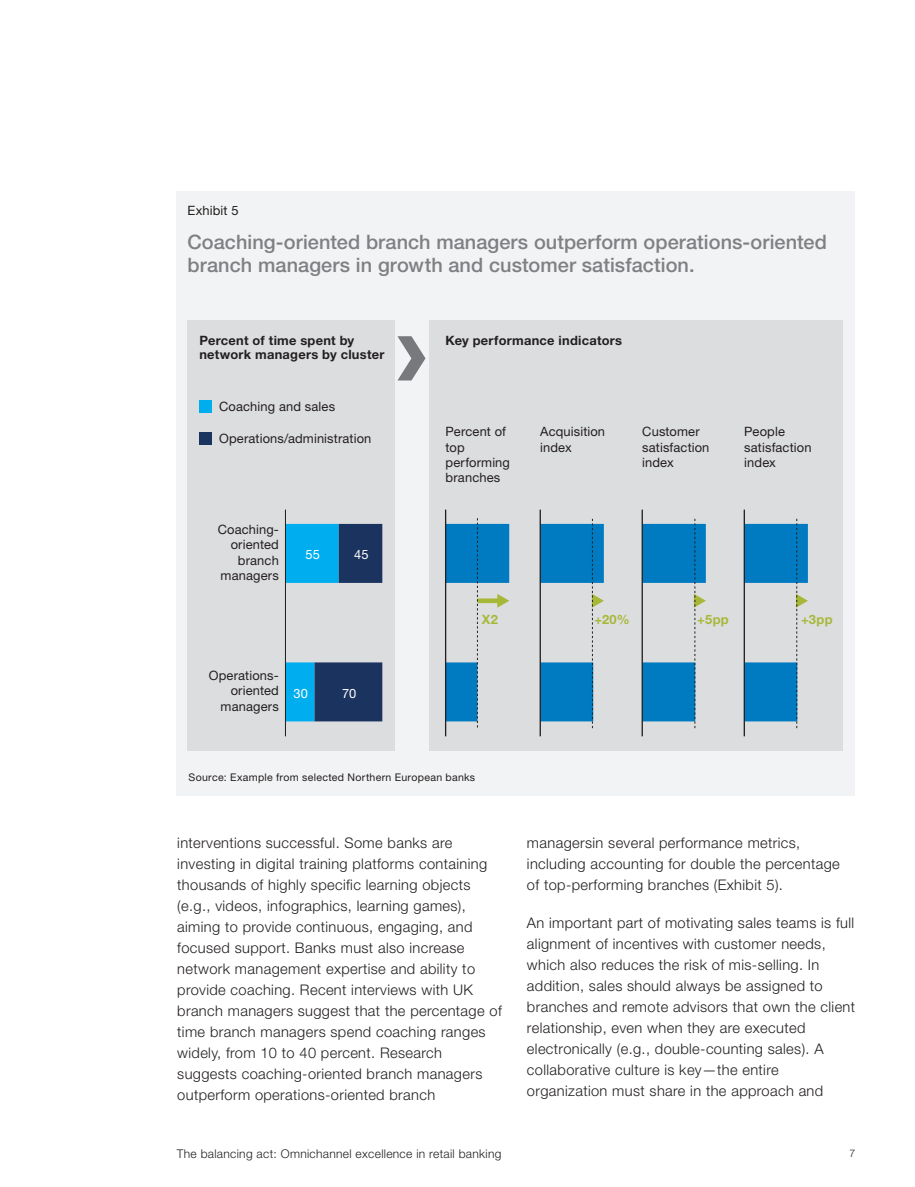
<style>
.page{position:relative;width:915px;height:1187px;background:#fff}
.page>*{position:absolute;margin:0;border:0;box-sizing:border-box;transform-origin:0 0}
.t1{font:500 19.95px/22.2px "Helvetica Neue LT Std";letter-spacing:.005em;color:#7e8083}
.t2{font:300 14.7px/21px "Helvetica Neue LT Std";letter-spacing:.025em;color:#231f20}
.t3{font:12.9px/15.1px "Helvetica Neue LT Std";letter-spacing:.01em;color:#231f20}
.t4{font:700 12.9px/14.1px "Helvetica Neue LT Std";letter-spacing:.02em;color:#231f20}
.t5{font:700 12.9px "Helvetica Neue LT Std";letter-spacing:.035em;color:#a7b838}
.t6{font:12.9px "Helvetica Neue LT Std";letter-spacing:.01em;color:#fff}
.t7{font:300 12px "Helvetica Neue LT Std";letter-spacing:.025em;color:#231f20}
.t8{font:10.5px "Helvetica Neue LT Std";letter-spacing:.03em;color:#231f20}
.t9{font:300 10.5px "Helvetica Neue LT Std";color:#231f20}
</style>
<div class="page">
<div style="left:176px;top:191px;width:678px;height:605px;background:#f2f3f4"></div>
<div style="left:187px;top:319px;width:208px;height:431px;background:#dcdddf"></div>
<div style="left:429px;top:319px;width:413px;height:431px;background:#dcdddf"></div>
<svg style="left:286px;top:524px;width:96px;height:197px"></svg>
<hr style="left:285px;top:509px;width:1px;height:227px;background:#231f20">
<svg style="left:397px;top:336px;width:28px;height:44px"></svg>
<div style="left:199px;top:400px;width:13px;height:13px;background:#00aeef"></div>
<div style="left:199px;top:432px;width:13px;height:12px;background:#1a335f"></div>
<hr style="left:445px;top:509px;width:1px;height:227px;background:#231f20">
<hr style="left:539px;top:509px;width:1px;height:227px;background:#231f20">
<hr style="left:641px;top:509px;width:1px;height:227px;background:#231f20">
<hr style="left:743px;top:509px;width:1px;height:227px;background:#231f20">
<svg style="left:540px;top:519px;width:63px;height:209px"></svg>
<svg style="left:642px;top:519px;width:63px;height:209px"></svg>
<svg style="left:744px;top:519px;width:63px;height:209px"></svg>
<svg style="left:446px;top:518px;width:63px;height:209px"></svg>
<p class="t3" style="left:187px;top:204px;width:53px">Exhibit 5</p>
<h1 class="t1" style="left:187px;top:234px;width:640px">Coaching-oriented branch managers outperform operations-oriented branch managers in growth and customer satisfaction.</h1>
<p class="t4" style="left:199px;top:336px;width:186px">Percent of time spent by network managers by cluster</p>
<p class="t4" style="left:445px;top:336px;width:178px">Key performance indicators</p>
<p class="t3" style="left:219px;top:401px;width:117px">Coaching and sales</p>
<p class="t3" style="left:219px;top:432px;width:154px">Operations/administration</p>
<p class="t3" style="left:218px;top:523px;width:63px;text-align:right">Coaching&shy;oriented branch managers</p>
<p class="t6" style="left:305px;top:549px;width:16px">55</p>
<p class="t6" style="left:354px;top:549px;width:16px">45</p>
<p class="t3" style="left:209px;top:669px;width:71px;text-align:right">Operations&shy;oriented managers</p>
<p class="t6" style="left:293px;top:687px;width:16px">30</p>
<p class="t6" style="left:342px;top:687px;width:16px">70</p>
<p class="t3" style="left:445px;top:426px;width:66px">Percent of top performing branches</p>
<p class="t3" style="left:540px;top:426px;width:66px">Acquisition index</p>
<p class="t3" style="left:642px;top:426px;width:69px">Customer satisfaction index</p>
<p class="t3" style="left:744px;top:426px;width:69px">People satisfaction index</p>
<p class="t5" style="left:481px;top:615px;width:18px">X2</p>
<p class="t5" style="left:594px;top:615px;width:37px">+20%</p>
<p class="t5" style="left:697px;top:615px;width:33px">+5pp</p>
<p class="t5" style="left:800px;top:615px;width:33px">+3pp</p>
<p class="t8" style="left:188px;top:772px;width:288px">Source: Example from selected Northern European banks</p>
<p class="t2" style="left:177px;top:833px;width:326px">interventions successful. Some banks are investing in digital training platforms containing thousands of highly specific learning objects (e.g., videos, infographics, learning games), aiming to provide continuous, engaging, and focused support. Banks must also increase network management expertise and ability to provide coaching. Recent interviews with UK branch managers suggest that the percentage of time branch managers spend coaching ranges widely, from 10 to 40 percent. Research suggests coaching-oriented branch managers outperform operations-oriented branch</p>
<p class="t2" style="left:527px;top:833px;width:314px">managersin several performance metrics, including accounting for double the percentage of top-performing branches (Exhibit 5).</p>
<p class="t2" style="left:527px;top:913px;width:329px">An important part of motivating sales teams is full alignment of incentives with customer needs, which also reduces the risk of mis-selling. In addition, sales should always be assigned to branches and remote advisors that own the client relationship, even when they are executed electronically (e.g., double-counting sales). A collaborative culture is key—the entire organization must share in the approach and</p>
<p class="t7" style="left:177px;top:1149px;width:326px">The balancing act: Omnichannel excellence in retail banking</p>
<p class="t9" style="left:849px;top:1149px;width:7px">7</p>
</div>
